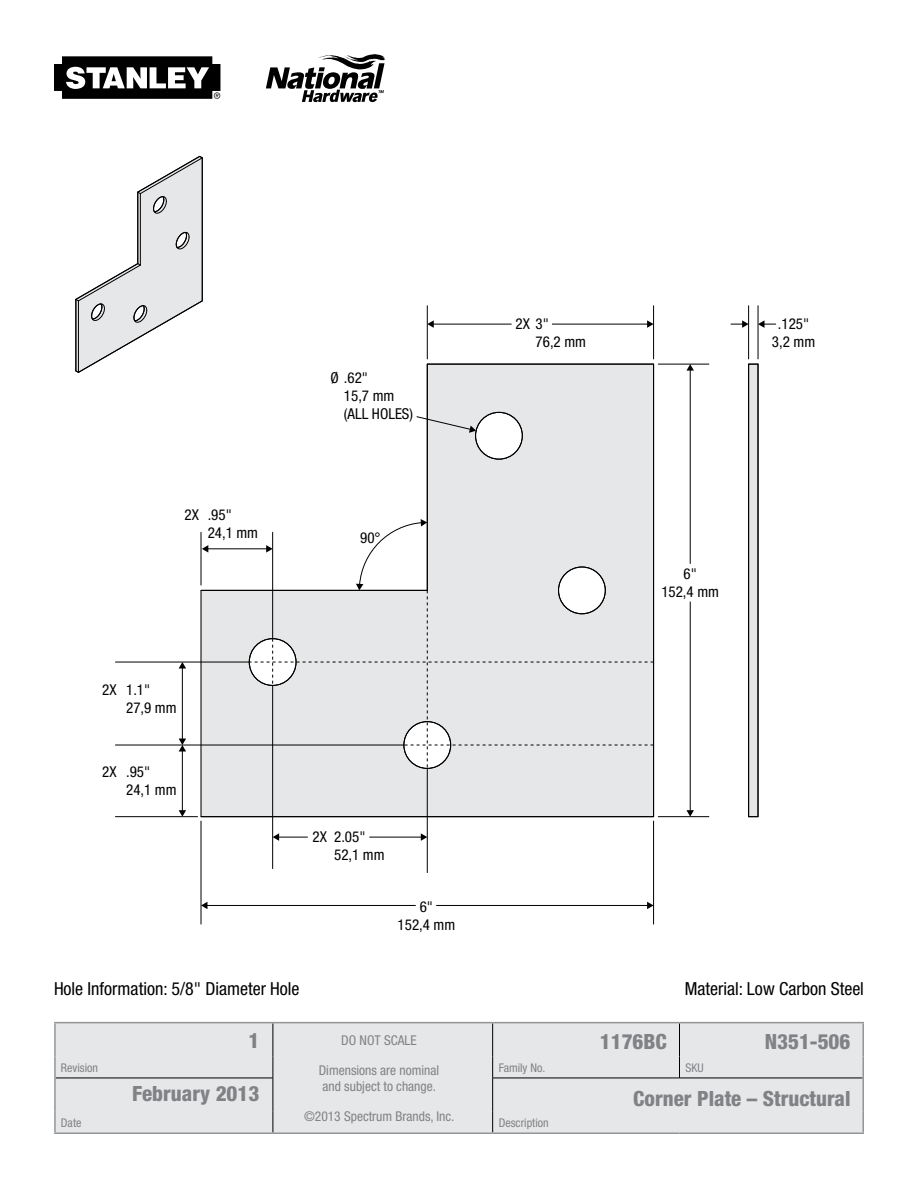
<style>
.page{position:relative;width:918px;height:1188px;background:#fff}
.page>*{position:absolute;margin:0;border:0;box-sizing:border-box;transform-origin:0 0}
.t1{font:800 condensed 21px "Helvetica Neue";color:#808285}
.t2{font:condensed 18px "Helvetica Neue";color:#000}
.t3{font:condensed 15px/18px "Helvetica Neue";color:#000}
.t4{font:condensed 13.5px/16.2px "Helvetica Neue";color:#808285}
.t5{font:condensed 12px "Helvetica Neue";color:#808285}
</style>
<div class="page">
<svg style="left:54px;top:56px;width:166px;height:43px"></svg>
<svg style="left:266px;top:54px;width:119px;height:49px"></svg>
<div style="left:56px;top:1023px;width:806px;height:109px;background:#e6e7e8"></div>
<hr style="left:273px;top:1023px;width:1px;height:33px;background:#000">
<hr style="left:492px;top:1023px;width:1px;height:33px;background:#000">
<hr style="left:679px;top:1023px;width:1px;height:33px;background:#000">
<svg style="left:273px;top:1056px;width:1px;height:22px"></svg>
<svg style="left:492px;top:1056px;width:1px;height:22px"></svg>
<svg style="left:679px;top:1056px;width:1px;height:22px"></svg>
<hr style="left:56px;top:1078px;width:217px;height:1px;background:#000">
<hr style="left:273px;top:1078px;width:1px;height:34px;background:#000">
<hr style="left:492px;top:1078px;width:188px;height:1px;background:#000">
<hr style="left:492px;top:1078px;width:1px;height:34px;background:#000">
<hr style="left:680px;top:1078px;width:183px;height:1px;background:#000">
<svg style="left:273px;top:1112px;width:1px;height:20px"></svg>
<svg style="left:492px;top:1112px;width:1px;height:20px"></svg>
<hr style="left:54px;top:1022px;width:219px;height:1px;background:#939598">
<hr style="left:54px;top:1023px;width:2px;height:33px;background:#939598">
<hr style="left:54px;top:1056px;width:2px;height:22px;background:#939598">
<hr style="left:273px;top:1022px;width:220px;height:1px;background:#939598">
<hr style="left:273px;top:1132px;width:220px;height:2px;background:#939598">
<hr style="left:493px;top:1022px;width:187px;height:1px;background:#939598">
<hr style="left:680px;top:1022px;width:184px;height:1px;background:#939598">
<hr style="left:862px;top:1023px;width:2px;height:33px;background:#939598">
<hr style="left:862px;top:1056px;width:2px;height:22px;background:#939598">
<hr style="left:54px;top:1078px;width:2px;height:34px;background:#939598">
<hr style="left:862px;top:1078px;width:2px;height:34px;background:#939598">
<hr style="left:54px;top:1112px;width:2px;height:20px;background:#939598">
<hr style="left:54px;top:1132px;width:219px;height:2px;background:#939598">
<hr style="left:862px;top:1112px;width:2px;height:20px;background:#939598">
<hr style="left:493px;top:1132px;width:187px;height:2px;background:#939598">
<hr style="left:680px;top:1132px;width:184px;height:2px;background:#939598">
<svg style="left:200px;top:363px;width:455px;height:455px"></svg>
<hr style="left:201px;top:532px;width:1px;height:53px;background:#000">
<hr style="left:201px;top:816px;width:453px;height:1px;background:#000">
<hr style="left:427px;top:364px;width:1px;height:226px;background:#000">
<hr style="left:201px;top:590px;width:226px;height:1px;background:#000">
<hr style="left:653px;top:364px;width:1px;height:453px;background:#000">
<hr style="left:427px;top:364px;width:227px;height:1px;background:#000">
<div style="left:475px;top:412px;width:48px;height:47px;border:1px solid #000;border-radius:50%"></div>
<svg style="left:75px;top:156px;width:128px;height:218px"></svg>
<hr style="left:201px;top:821px;width:1px;height:103px;background:#000">
<hr style="left:653px;top:821px;width:1px;height:103px;background:#000">
<hr style="left:206px;top:905px;width:442px;height:1px;background:#000">
<svg style="left:201px;top:902px;width:6px;height:7px"></svg>
<svg style="left:647px;top:902px;width:7px;height:7px"></svg>
<hr style="left:658px;top:816px;width:51px;height:1px;background:#000">
<hr style="left:658px;top:364px;width:51px;height:1px;background:#000">
<hr style="left:690px;top:369px;width:1px;height:442px;background:#000">
<svg style="left:686px;top:810px;width:8px;height:7px"></svg>
<svg style="left:686px;top:364px;width:8px;height:7px"></svg>
<hr style="left:427px;top:306px;width:1px;height:53px;background:#000">
<hr style="left:653px;top:306px;width:1px;height:53px;background:#000">
<hr style="left:433px;top:324px;width:215px;height:1px;background:#000">
<svg style="left:427px;top:320px;width:7px;height:8px"></svg>
<svg style="left:647px;top:320px;width:7px;height:8px"></svg>
<hr style="left:115px;top:662px;width:134px;height:1px;background:#000">
<hr style="left:115px;top:745px;width:289px;height:1px;background:#000">
<hr style="left:115px;top:816px;width:83px;height:1px;background:#000">
<hr style="left:272px;top:685px;width:1px;height:184px;background:#000">
<hr style="left:427px;top:768px;width:1px;height:105px;background:#000">
<hr style="left:207px;top:548px;width:60px;height:1px;background:#000">
<svg style="left:202px;top:545px;width:6px;height:8px"></svg>
<svg style="left:505px;top:323px;width:89px;height:59px"></svg>
<svg style="left:249px;top:508px;width:442px;height:260px"></svg>
<svg style="left:416px;top:416px;width:60px;height:17px"></svg>
<div style="left:749px;top:364px;width:9px;height:453px;background:#e6e7e8"></div>
<hr style="left:748px;top:364px;width:1px;height:453px;background:#000">
<hr style="left:758px;top:364px;width:1px;height:453px;background:#000">
<hr style="left:748px;top:306px;width:1px;height:53px;background:#000">
<hr style="left:758px;top:306px;width:1px;height:53px;background:#000">
<svg style="left:731px;top:309px;width:45px;height:73px"></svg>
<hr style="left:182px;top:667px;width:1px;height:73px;background:#000">
<svg style="left:179px;top:662px;width:7px;height:7px"></svg>
<hr style="left:182px;top:750px;width:1px;height:61px;background:#000">
<svg style="left:179px;top:739px;width:7px;height:12px"></svg>
<svg style="left:179px;top:810px;width:7px;height:7px"></svg>
<hr style="left:278px;top:837px;width:144px;height:1px;background:#000">
<svg style="left:273px;top:833px;width:6px;height:8px"></svg>
<svg style="left:299px;top:814px;width:164px;height:92px"></svg>
<p class="t3" style="left:185px;top:506px;width:16px">2X</p>
<p class="t3" style="left:208px;top:506px;width:52px">.95"<br>24,1 mm</p>
<p class="t3" style="left:344px;top:369px;width:71px;text-indent:-13px">Ø .62"<br>15,7 mm (ALL HOLES)</p>
<p class="t3" style="left:360px;top:529px;width:22px">90°</p>
<p class="t3" style="left:102px;top:680px;width:16px">2X</p>
<p class="t3" style="left:126px;top:680px;width:52px">1.1"<br>27,9 mm</p>
<p class="t3" style="left:102px;top:763px;width:16px">2X</p>
<p class="t3" style="left:126px;top:763px;width:52px">.95"<br>24,1 mm</p>
<p class="t3" style="left:313px;top:828px;width:16px">2X</p>
<p class="t3" style="left:334px;top:828px;width:52px">2.05"<br>52,1 mm</p>
<p class="t3" style="left:398px;top:898px;width:59px;text-align:center">6"<br>152,4 mm</p>
<p class="t2" style="left:54px;top:978px;width:247px">Hole Information: 5/8" Diameter Hole</p>
<p class="t3" style="left:536px;top:315px;width:52px;text-indent:-20px">2X 3"<br>76,2 mm</p>
<p class="t3" style="left:772px;top:315px;width:45px;text-align:center">.125"<br>3,2 mm</p>
<p class="t3" style="left:661px;top:565px;width:59px;text-align:center">6"<br>152,4 mm</p>
<p class="t2" style="left:685px;top:978px;width:181px">Material: Low Carbon Steel</p>
<h1 class="t1" style="left:248px;top:1028px;width:12px">1</h1>
<p class="t4" style="left:341px;top:1033px;width:77px">DO NOT SCALE</p>
<p class="t4" style="left:319px;top:1062px;width:122px">Dimensions are nominal and subject to change.</p>
<p class="t4" style="left:304px;top:1108px;width:152px">©2013 Spectrum Brands, Inc.</p>
<h1 class="t1" style="left:600px;top:1029px;width:69px">1176BC</h1>
<h1 class="t1" style="left:765px;top:1029px;width:87px">N351-506</h1>
<p class="t5" style="left:61px;top:1061px;width:39px">Revision</p>
<p class="t5" style="left:499px;top:1061px;width:48px">Family No.</p>
<p class="t5" style="left:686px;top:1061px;width:20px">SKU</p>
<h1 class="t1" style="left:132px;top:1080px;width:129px">February 2013</h1>
<p class="t5" style="left:61px;top:1116px;width:22px">Date</p>
<p class="t5" style="left:499px;top:1116px;width:51px">Description</p>
<h1 class="t1" style="left:633px;top:1085px;width:219px">Corner Plate – Structural</h1>
</div>
